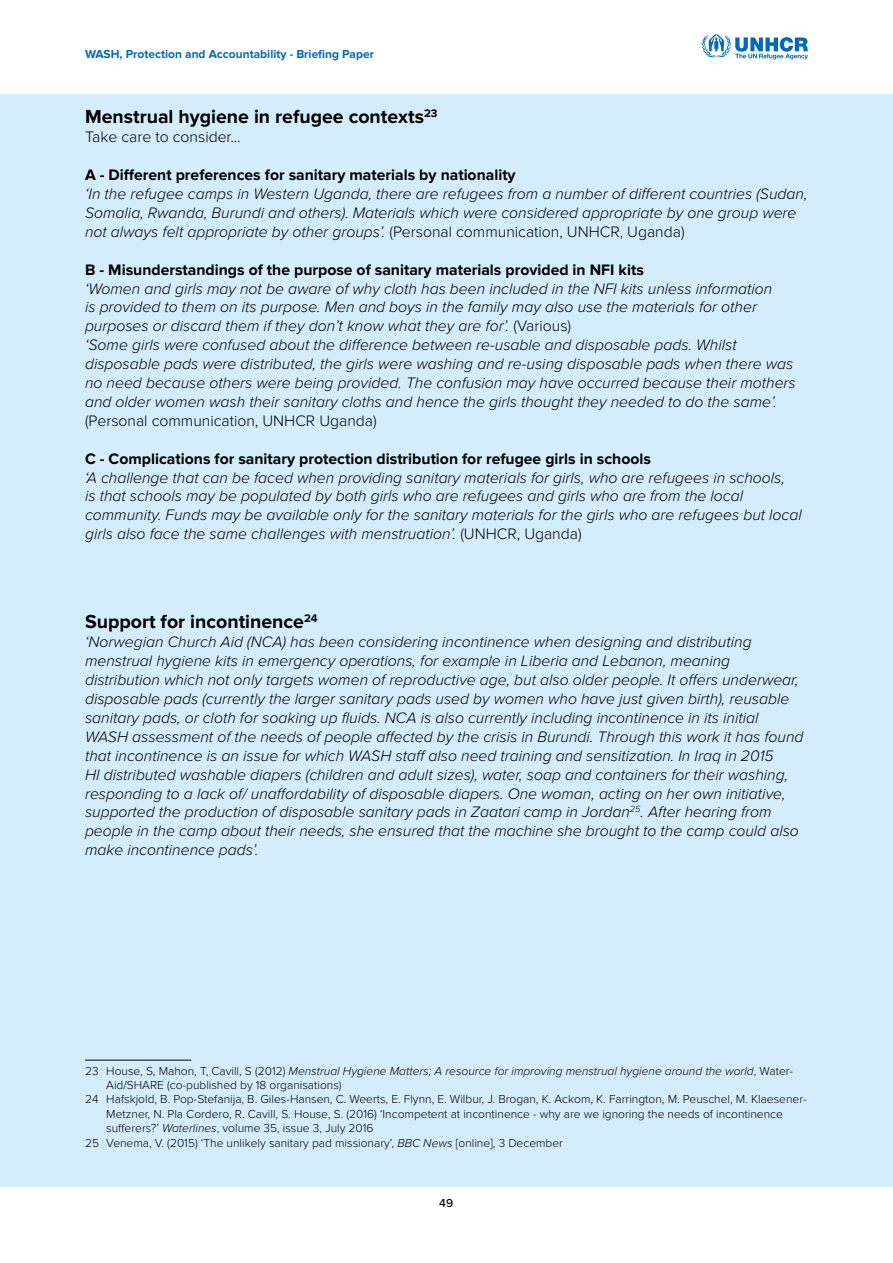
<style>
.page{position:relative;width:893px;height:1263px;background:#fff}
.page>*{position:absolute;margin:0;border:0;box-sizing:border-box;transform-origin:0 0}
.t1{font:700 19.5px "Proxima Nova";color:#000}
.t2{font:italic 300 15.75px/18.9px "Proxima Nova";color:#000}
.t3{font:700 15.75px "Proxima Nova";color:#000}
.t4{font:300 15.75px "Proxima Nova";color:#000}
.t5{font:300 12px "Proxima Nova";color:#000}
.t6{font:italic 300 12px "Proxima Nova";color:#000}
.t7{font:700 12px "Proxima Nova";color:#006ab4}
.t8{font:500 12px "Proxima Nova";color:#000}
.s1{font-style:normal}
.s2{font-style:italic}
</style>
<div class="page">
<svg style="left:701px;top:34px;width:107px;height:26px"></svg>
<div style="left:0;top:94px;width:893px;height:1092px;background:#d4edfc"></div>
<hr style="left:85px;top:1060px;width:106px;height:1px;background:#000">
<p class="t7" style="left:85px;top:48px;width:290px">WASH, Protection and Accountability - Briefing Paper</p>
<p class="t1" style="left:85px;top:106px;width:354px">Menstrual hygiene in refugee contexts<sup>23</sup></p>
<p class="t4" style="left:85px;top:128px;width:150px">Take care to consider...</p>
<p class="t3" style="left:85px;top:166px;width:432px">A - Different preferences for sanitary materials by nationality</p>
<p class="t2" style="left:85px;top:185px;width:724px">‘In the refugee camps in Western Uganda, there are refugees from a number of different countries (Sudan,<br>Somalia, Rwanda, Burundi and others). Materials which were considered appropriate by one group were not always felt appropriate by other groups’. <span class="s1">(Personal communication, UNHCR, Uganda)</span></p>
<p class="t3" style="left:85px;top:260px;width:560px">B - Misunderstandings of the purpose of sanitary materials provided in NFI kits</p>
<p class="t2" style="left:85px;top:279px;width:712px">‘Women and girls may not be aware of why cloth has been included in the NFI kits unless information<br>is provided to them on its purpose. Men and boys in the family may also use the materials for other purposes or discard them if they don’t know what they are for’. <span class="s1">(Various)<br></span>‘Some girls were confused about the difference between re-usable and disposable pads. Whilst disposable pads were distributed, the girls were washing and re-using disposable pads when there was no need because others were being provided. The confusion may have occurred because their mothers and older women wash their sanitary cloths and hence the girls thought they needed to do the same’.</p>
<p class="t4" style="left:85px;top:412px;width:293px">(Personal communication, UNHCR Uganda)</p>
<p class="t3" style="left:85px;top:449px;width:567px">C - Complications for sanitary protection distribution for refugee girls in schools</p>
<p class="t2" style="left:85px;top:468px;width:718px">‘A challenge that can be faced when providing sanitary materials for girls, who are refugees in schools,<br>is that schools may be populated by both girls who are refugees and girls who are from the local community. Funds may be available only for the sanitary materials for the girls who are refugees but local girls also face the same challenges with menstruation’. <span class="s1">(UNHCR, Uganda)</span></p>
<p class="t1" style="left:85px;top:611px;width:234px">Support for incontinence<sup>24</sup></p>
<p class="t2" style="left:85px;top:633px;width:720px">‘Norwegian Church Aid (NCA) has been considering incontinence when designing and distributing menstrual hygiene kits in emergency operations, for example in Liberia and Lebanon, meaning distribution which not only targets women of reproductive age, but also older people. It offers underwear, disposable pads (currently the larger sanitary pads used by women who have just given birth), reusable sanitary pads, or cloth for soaking up fluids. NCA is also currently including incontinence in its initial WASH assessment of the needs of people affected by the crisis in Burundi. Through this work it has found that incontinence is an issue for which WASH staff also need training and sensitization. In Iraq in 2015<br>HI distributed washable diapers (children and adult sizes), water, soap and containers for their washing, responding to a lack of/ unaffordability of disposable diapers. One woman, acting on her own initiative, supported the production of disposable sanitary pads in Zaatari camp in Jordan<sup>25</sup>. After hearing from people in the camp about their needs, she ensured that the machine she brought to the camp could also make incontinence pads’.</p>
<p class="t6" style="left:85px;top:1064px;width:710px"><span class="s1">23 House, S, Mahon, T, Cavill, S (2012)</span> Menstrual Hygiene Matters; A resource for improving menstrual hygiene around the world<span class="s1">, Water-</span></p>
<p class="t5" style="left:106px;top:1078px;width:237px">Aid/SHARE (co-published by 18 organisations)</p>
<p class="t5" style="left:85px;top:1092px;width:723px">24 Hafskjold, B. Pop-Stefanija, B. Giles-Hansen, C. Weerts, E. Flynn, E. Wilbur, J. Brogan, K. Ackom, K. Farrington, M. Peuschel, M. Klaesener-</p>
<p class="t5" style="left:106px;top:1107px;width:678px">Metzner, N. Pla Cordero, R. Cavill, S. House, S. (2016) ‘Incompetent at incontinence - why are we ignoring the needs of incontinence</p>
<p class="t5" style="left:106px;top:1121px;width:269px">sufferers?’ <span class="s2">Waterlines</span>, volume 35, issue 3, July 2016</p>
<p class="t5" style="left:85px;top:1136px;width:480px">25 Venema, V. (2015) ‘The unlikely sanitary pad missionary’, <span class="s2">BBC News</span> [online], 3 December</p>
<p class="t8" style="left:439px;top:1196px;width:15px">49</p>
</div>
